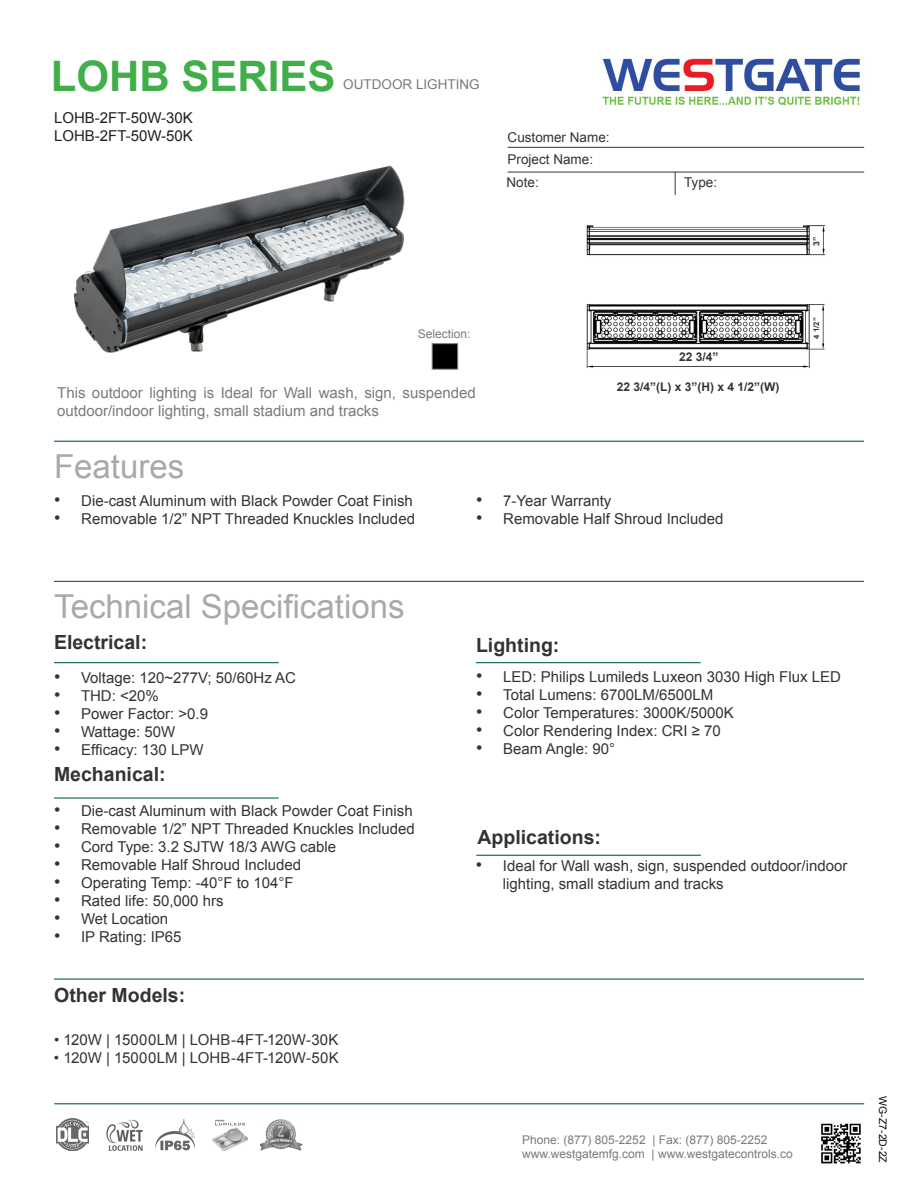
<style>
.page{position:relative;width:918px;height:1188px;background:#fff}
.page>*{position:absolute;margin:0;border:0;box-sizing:border-box;transform-origin:0 0}
.t1{font:700 42px "Arial";color:#40ae49}
.t2{font:33px "Arial";color:#a8a9ad}
.t3{font:700 19.5px "Arial";color:#333}
.t4{font:15px/18px "Arial";color:#333}
.t5{font:15px "Arial";color:#323332}
.t6{font:15px/18px "Arial";color:#787a7d}
.t7{font:15px "Arial";color:#231f20}
.t8{font:13.5px "Arial";color:#333}
.t9{font:13.5px "Arial";color:#787a7d}
.t10{font:12px "Arial";color:#787a7d}
.t11{font:700 12px "Arial";color:#333}
.t12{font:10.5px "Arial";color:#040503}
.t13{font:700 8.7px "Arial";color:#333}
.t14{font:700 7.8px "Arial";color:#333}
.s1{font-size:18px}
.s2{color:#323332}
</style>
<div class="page">
<img style="left:73px;top:165px;width:332px;height:188px">
<hr style="left:54px;top:441px;width:810px;height:1px;background:#0d6736">
<hr style="left:508px;top:147px;width:356px;height:1px;background:#333">
<svg style="left:675px;top:173px;width:1px;height:22px"></svg>
<hr style="left:508px;top:172px;width:356px;height:1px;background:#333">
<hr style="left:54px;top:581px;width:810px;height:1px;background:#0d6736">
<hr style="left:54px;top:662px;width:225px;height:1px;background:#0d6736">
<hr style="left:476px;top:662px;width:225px;height:1px;background:#0d6736">
<hr style="left:54px;top:797px;width:225px;height:2px;background:#0d6736">
<img style="left:602px;top:58px;width:258px;height:48px">
<hr style="left:54px;top:1103px;width:810px;height:1px;background:#0d6736">
<img style="left:821px;top:1123px;width:40px;height:41px">
<hr style="left:476px;top:855px;width:225px;height:1px;background:#0d6736">
<img style="left:156px;top:1119px;width:38px;height:32px">
<img style="left:56px;top:1119px;width:32px;height:32px">
<img style="left:213px;top:1119px;width:34px;height:32px">
<img style="left:260px;top:1119px;width:43px;height:32px">
<hr style="left:54px;top:978px;width:810px;height:2px;background:#0d6736">
<img style="left:106px;top:1119px;width:37px;height:32px">
<div style="left:432px;top:343px;width:26px;height:26px;background:#000;border:1px solid #7f7f7f"></div>
<img style="left:586px;top:225px;width:239px;height:144px">
<div style="left:671px;top:353px;width:55px;height:11px;background:#fff"></div>
<div style="left:813px;top:315px;width:9px;height:26px;background:#fff"></div>
<div style="left:813px;top:232px;width:9px;height:18px;background:#fff"></div>
<p class="t1" style="left:51px;top:48px;width:286px">LOHB SERIES</p>
<p class="t7" style="left:54px;top:107px;width:140px">LOHB-2FT-50W-30K</p>
<p class="t7" style="left:54px;top:125px;width:140px">LOHB-2FT-50W-50K</p>
<p class="t9" style="left:343px;top:75px;width:138px">OUTDOOR LIGHTING</p>
<p class="t8" style="left:508px;top:128px;width:104px">Customer Name:</p>
<p class="t8" style="left:508px;top:150px;width:87px">Project Name:</p>
<p class="t8" style="left:507px;top:173px;width:34px">Note:</p>
<p class="t8" style="left:684px;top:173px;width:35px">Type:</p>
<p class="t10" style="left:418px;top:326px;width:54px">Selection:</p>
<p class="t6" style="left:57px;top:383px;width:420px">This outdoor lighting is Ideal for Wall wash, sign, suspended outdoor/indoor lighting, small stadium and tracks</p>
<p class="t2" style="left:54px;top:444px;width:132px">Features</p>
<p class="t11" style="left:679px;top:349px;width:41px">22 3/4”</p>
<p class="t11" style="left:617px;top:379px;width:164px">22 3/4”(L) x 3”(H) x 4 1/2”(W)</p>
<p class="t4" style="left:54px;top:491px;width:360px"><span class="s1">•</span> Die-cast Aluminum with Black Powder Coat Finish</p>
<p class="t4" style="left:54px;top:509px;width:362px"><span class="s1">•</span> Removable 1/2” NPT Threaded Knuckles Included</p>
<p class="t2" style="left:54px;top:585px;width:352px">Technical Specifications</p>
<p class="t3" style="left:54px;top:629px;width:95px">Electrical:</p>
<p class="t4" style="left:476px;top:491px;width:137px"><span class="s1">•</span> 7-Year Warranty</p>
<p class="t4" style="left:476px;top:509px;width:249px"><span class="s1">•</span> Removable Half Shroud Included</p>
<p class="t3" style="left:476px;top:632px;width:85px">Lighting:</p>
<p class="t13" style="left:811px;top:246px;width:11px;rotate:-90deg">3”</p>
<p class="t14" style="left:811px;top:339px;width:23px;rotate:-90deg">4 1/2”</p>
<p class="t4" style="left:54px;top:669px;width:244px"><span class="s1">•</span> Voltage: 120~277V; 50/60Hz AC</p>
<p class="t4" style="left:54px;top:687px;width:106px"><span class="s1">•</span> THD: &lt;20%</p>
<p class="t4" style="left:54px;top:705px;width:156px"><span class="s1">•</span> Power Factor: &gt;0.9</p>
<p class="t4" style="left:54px;top:723px;width:123px"><span class="s1">•</span> Wattage: 50W</p>
<p class="t4" style="left:54px;top:741px;width:151px"><span class="s1">•</span> Efficacy: 130 LPW</p>
<p class="t3" style="left:54px;top:762px;width:113px">Mechanical:</p>
<p class="t4" style="left:54px;top:802px;width:360px"><span class="s1">•</span> Die-cast Aluminum with Black Powder Coat Finish</p>
<p class="t4" style="left:54px;top:820px;width:362px"><span class="s1">•</span> Removable 1/2” NPT Threaded Knuckles Included</p>
<p class="t4" style="left:54px;top:838px;width:284px"><span class="s1">•</span> Cord Type: 3.2 SJTW 18/3 AWG cable</p>
<p class="t4" style="left:54px;top:856px;width:249px"><span class="s1">•</span> Removable Half Shroud Included</p>
<p class="t4" style="left:54px;top:874px;width:241px"><span class="s1">•</span> Operating Temp: -40°F to 104°F</p>
<p class="t4" style="left:54px;top:892px;width:171px"><span class="s1">•</span> Rated life: 50,000 hrs</p>
<p class="t4" style="left:54px;top:910px;width:116px"><span class="s1">•</span> Wet Location</p>
<p class="t5" style="left:54px;top:927px;width:129px"><span class="s1">•</span> IP Rating: IP65</p>
<p class="t3" style="left:54px;top:982px;width:133px">Other Models:</p>
<p class="t4" style="left:54px;top:1031px;width:286px">• 120W | <span class="s2">15000LM</span> | LOHB-4FT-120W-30K</p>
<p class="t4" style="left:54px;top:1049px;width:286px">• 120W | <span class="s2">15000LM</span> | LOHB-4FT-120W-50K</p>
<p class="t5" style="left:476px;top:667px;width:366px"><span class="s1">•</span> LED: Philips Lumileds Luxeon 3030 High Flux LED</p>
<p class="t5" style="left:476px;top:685px;width:239px"><span class="s1">•</span> Total Lumens: 6700LM/6500LM</p>
<p class="t5" style="left:476px;top:703px;width:259px"><span class="s1">•</span> Color Temperatures: 3000K/5000K</p>
<p class="t5" style="left:476px;top:721px;width:246px"><span class="s1">•</span> Color Rendering Index: CRI ≥ 70</p>
<p class="t5" style="left:476px;top:739px;width:140px"><span class="s1">•</span> Beam Angle: 90°</p>
<p class="t3" style="left:478px;top:824px;width:125px">Applications:</p>
<p class="t4" style="left:503px;top:857px;width:346px;text-indent:-27px"><span class="s1">•</span> Ideal for Wall wash, sign, suspended outdoor/indoor lighting, small stadium and tracks</p>
<p class="t10" style="left:522px;top:1132px;width:247px">Phone: (877) 805-2252 | Fax: (877) 805-2252</p>
<p class="t10" style="left:522px;top:1146px;width:272px">www.westgatemfg.com | www.westgatecontrols.co</p>
<p class="t12" style="left:890px;top:1096px;width:68px;rotate:90deg">WG-Z7-2D-2Z</p>
</div>
